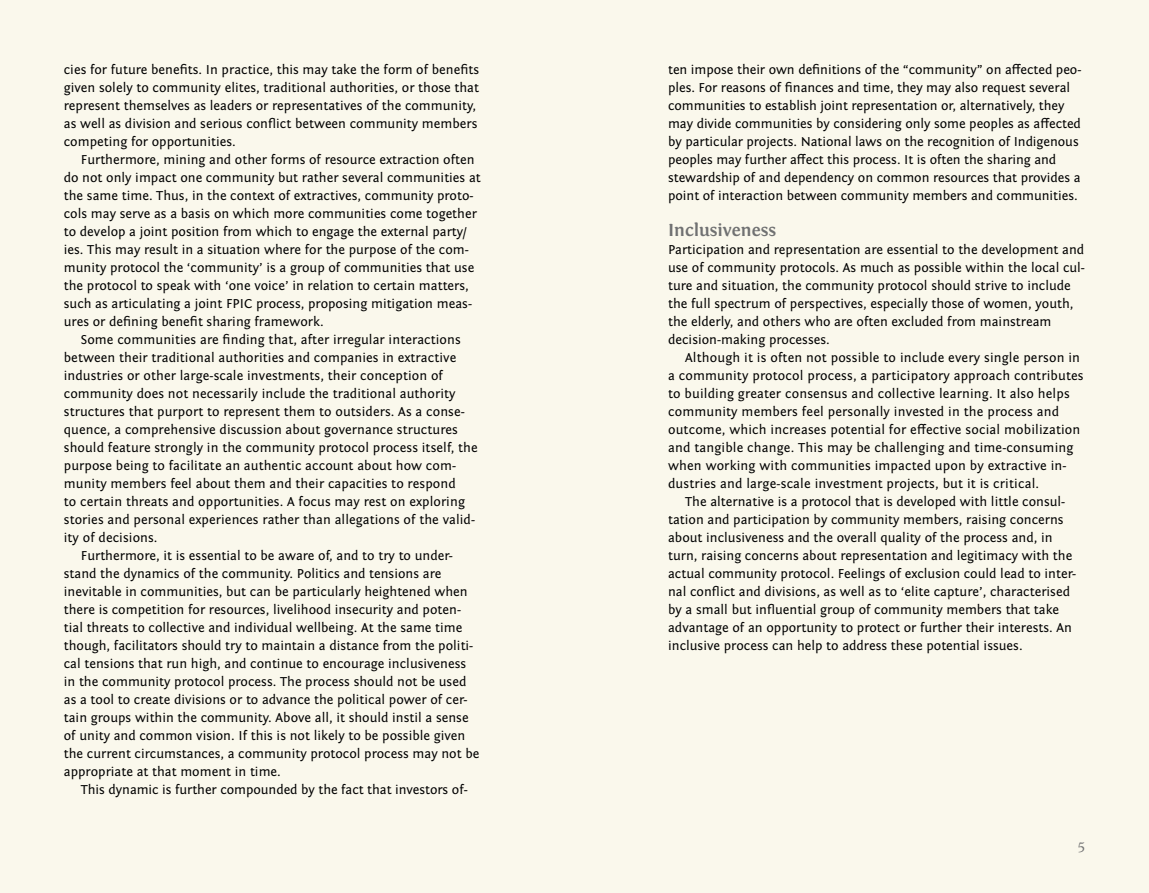
<style>
.page{position:relative;width:1149px;height:893px;background:#fff}
.page>*{position:absolute;margin:0;border:0;box-sizing:border-box;transform-origin:0 0}
.t1{font:700 18px "Fontin";color:#707172}
.t2{font:15px "Adobe Jenson Pro";color:#707172}
.t3{font:13.5px/18px "Fontin Sans";color:#000}
</style>
<div class="page">
<div style="left:0;top:0;width:1148px;height:893px;background:#faf8ec"></div>
<p class="t3" style="left:64px;top:61px;width:417px">cies for future benefits. In practice, this may take the form of benefits given solely to community elites, traditional authorities, or those that represent themselves as leaders or representatives of the community, as well as division and serious conflict between community members competing for opportunities.</p>
<p class="t3" style="left:64px;top:151px;width:418px;text-indent:17px">Furthermore, mining and other forms of resource extraction often do not only impact one community but rather several communities at the same time. Thus, in the context of extractives, community proto&shy;cols may serve as a basis on which more communities come together to develop a joint position from which to engage the external party/ ies. This may result in a situation where for the purpose of the com&shy;munity protocol the ‘community’ is a group of communities that use the protocol to speak with ‘one voice’ in relation to certain matters, such as articulating a joint FPIC process, proposing mitigation meas&shy;ures or defining benefit sharing framework.</p>
<p class="t3" style="left:81px;top:331px;width:381px">Some communities are finding that, after irregular interactions</p>
<p class="t3" style="left:64px;top:349px;width:394px">between their traditional authorities and companies in extractive</p>
<p class="t3" style="left:64px;top:367px;width:380px">industries or other large-scale investments, their conception of</p>
<p class="t3" style="left:64px;top:385px;width:393px">community does not necessarily include the traditional authority</p>
<p class="t3" style="left:64px;top:403px;width:402px">structures that purport to represent them to outsiders. As a conse-</p>
<p class="t3" style="left:64px;top:421px;width:395px">quence, a comprehensive discussion about governance structures</p>
<p class="t3" style="left:64px;top:439px;width:415px">should feature strongly in the community protocol process itself, the</p>
<p class="t3" style="left:64px;top:457px;width:393px">purpose being to facilitate an authentic account about how com-</p>
<p class="t3" style="left:64px;top:475px;width:393px">munity members feel about them and their capacities to respond</p>
<p class="t3" style="left:64px;top:493px;width:402px">to certain threats and opportunities. A focus may rest on exploring</p>
<p class="t3" style="left:64px;top:511px;width:412px">stories and personal experiences rather than allegations of the valid-</p>
<p class="t3" style="left:64px;top:529px;width:95px">ity of decisions.</p>
<p class="t3" style="left:81px;top:547px;width:373px">Furthermore, it is essential to be aware of, and to try to under-</p>
<p class="t3" style="left:64px;top:565px;width:379px">stand the dynamics of the community. Politics and tensions are</p>
<p class="t3" style="left:64px;top:583px;width:405px">inevitable in communities, but can be particularly heightened when</p>
<p class="t3" style="left:64px;top:601px;width:398px">there is competition for resources, livelihood insecurity and poten-</p>
<p class="t3" style="left:64px;top:619px;width:400px">tial threats to collective and individual wellbeing. At the same time</p>
<p class="t3" style="left:64px;top:637px;width:411px">though, facilitators should try to maintain a distance from the politi-</p>
<p class="t3" style="left:64px;top:655px;width:404px">cal tensions that run high, and continue to encourage inclusiveness</p>
<p class="t3" style="left:64px;top:673px;width:404px">in the community protocol process. The process should not be used</p>
<p class="t3" style="left:64px;top:691px;width:405px">as a tool to create divisions or to advance the political power of cer-</p>
<p class="t3" style="left:64px;top:709px;width:406px">tain groups within the community. Above all, it should instil a sense</p>
<p class="t3" style="left:64px;top:726px;width:403px">of unity and common vision. If this is not likely to be possible given</p>
<p class="t3" style="left:64px;top:744px;width:417px">the current circumstances, a community protocol process may not be</p>
<p class="t3" style="left:64px;top:762px;width:218px">appropriate at that moment in time.</p>
<p class="t3" style="left:81px;top:780px;width:388px">This dynamic is further compounded by the fact that investors of-</p>
<p class="t3" style="left:668px;top:61px;width:414px">ten impose their own definitions of the “community” on affected peo&shy;ples. For reasons of finances and time, they may also request several communities to establish joint representation or, alternatively, they may divide communities by considering only some peoples as affected by particular projects. National laws on the recognition of Indigenous peoples may further affect this process. It is often the sharing and stewardship of and dependency on common resources that provides a point of interaction between community members and communities.</p>
<h1 class="t1" style="left:668px;top:220px;width:110px">Inclusiveness</h1>
<p class="t3" style="left:668px;top:241px;width:418px">Participation and representation are essential to the development and use of community protocols. As much as possible within the local cul&shy;ture and situation, the community protocol should strive to include the full spectrum of perspectives, especially those of women, youth, the elderly, and others who are often excluded from mainstream decision-making processes.</p>
<p class="t3" style="left:668px;top:349px;width:417px;text-indent:17px">Although it is often not possible to include every single person in a community protocol process, a participatory approach contributes to building greater consensus and collective learning. It also helps community members feel personally invested in the process and outcome, which increases potential for effective social mobilization and tangible change. This may be challenging and time-consuming when working with communities impacted upon by extractive in&shy;dustries and large-scale investment projects, but it is critical.</p>
<p class="t3" style="left:668px;top:493px;width:409px;text-indent:17px">The alternative is a protocol that is developed with little consul&shy;tation and participation by community members, raising concerns about inclusiveness and the overall quality of the process and, in turn, raising concerns about representation and legitimacy with the actual community protocol. Feelings of exclusion could lead to inter&shy;nal conflict and divisions, as well as to ‘elite capture’, characterised by a small but influential group of community members that take advantage of an opportunity to protect or further their interests. An inclusive process can help to address these potential issues.</p>
<p class="t2" style="left:1077px;top:839px;width:9px">5</p>
</div>
